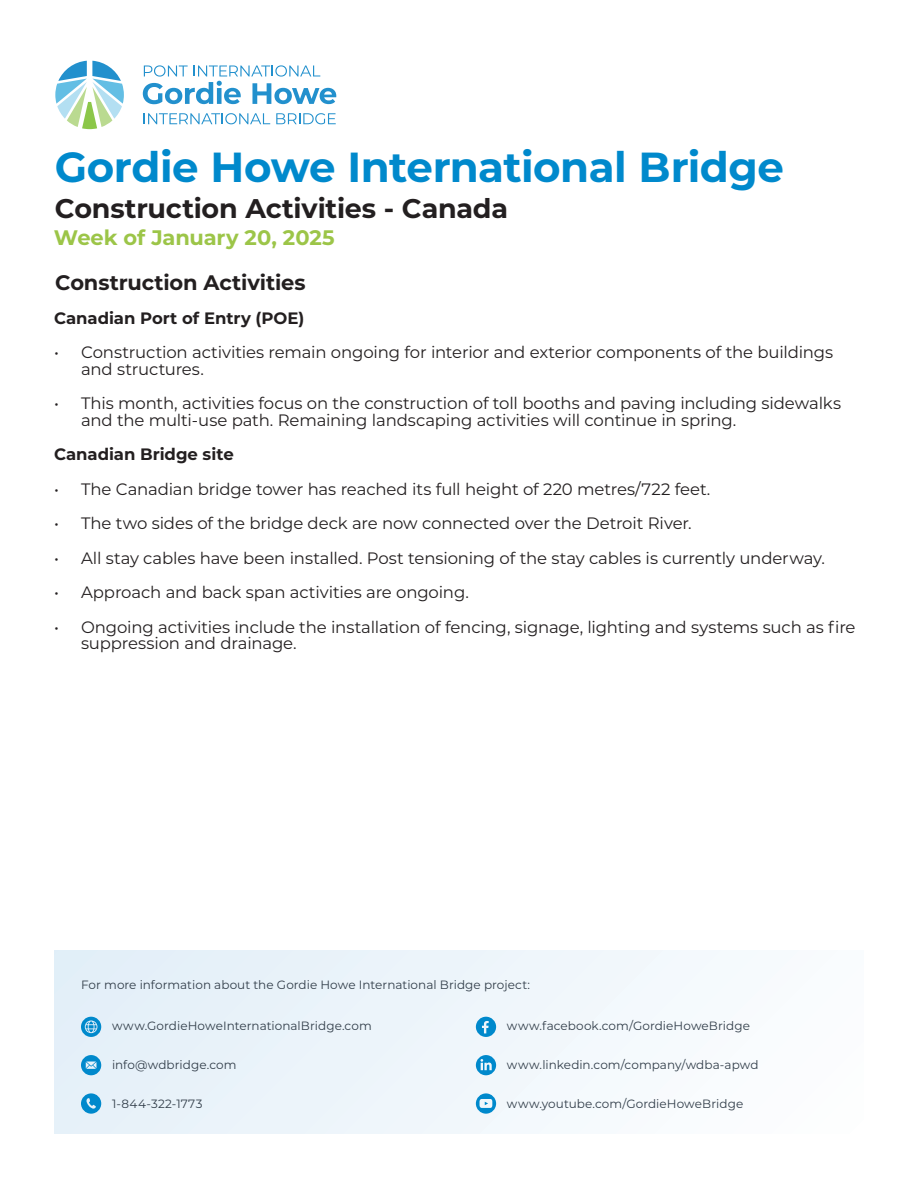
<style>
.page{position:relative;width:918px;height:1188px;background:#fff}
.page>*{position:absolute;margin:0;border:0;box-sizing:border-box;transform-origin:0 0}
.t1{font:700 42px "Montserrat";letter-spacing:-.015em;color:#0089cc}
.Body{font:700 27px "Montserrat";letter-spacing:-.005em;color:#231f20}
.Body-2{font:700 21px "Montserrat";letter-spacing:-.005em;color:#231f20}
.Body-3{font:700 21px "Montserrat";letter-spacing:-.005em;color:#9cc548}
.Body-4{font:16.5px/16.5px "Montserrat";letter-spacing:-.01em;color:#231f20}
.Body-5{font:700 16.5px "Montserrat";letter-spacing:-.005em;color:#231f20}
.Contact_Info{font:12px "Montserrat";letter-spacing:.005em;color:#323e4a}
.Contact_Info-2{font:12px "Montserrat";letter-spacing:.03em;color:#323e4a}
</style>
<div class="page">
<div style="left:54px;top:950px;width:810px;height:184px;background:#eff6fb"></div>
<svg style="left:81px;top:1017px;width:20px;height:20px"></svg>
<svg style="left:81px;top:1093px;width:20px;height:21px"></svg>
<svg style="left:476px;top:1055px;width:20px;height:20px"></svg>
<svg style="left:476px;top:1017px;width:20px;height:20px"></svg>
<svg style="left:476px;top:1093px;width:20px;height:21px"></svg>
<svg style="left:81px;top:1055px;width:20px;height:20px"></svg>
<svg style="left:144px;top:113px;width:126px;height:11px"></svg>
<svg style="left:276px;top:113px;width:60px;height:11px"></svg>
<svg style="left:143px;top:65px;width:193px;height:39px"></svg>
<svg style="left:55px;top:61px;width:69px;height:68px"></svg>
<h1 class="t1" style="left:55px;top:137px;width:731px">Gordie Howe International Bridge</h1>
<p class="Body" style="left:55px;top:189px;width:455px">Construction Activities - Canada</p>
<p class="Body-3" style="left:54px;top:223px;width:282px">Week of January 20, 2025</p>
<p class="Body-2" style="left:55px;top:268px;width:252px">Construction Activities</p>
<p class="Body-5" style="left:54px;top:306px;width:252px">Canadian Port of Entry (POE)</p>
<p class="Body-4" style="left:81px;top:344px;width:754px;text-indent:-27px">• Construction activities remain ongoing for interior and exterior components of the buildings and structures.</p>
<p class="Body-4" style="left:81px;top:395px;width:762px;text-indent:-27px">• This month, activities focus on the construction of toll booths and paving including sidewalks and the multi-use path. Remaining landscaping activities will continue in spring.</p>
<p class="Body-5" style="left:54px;top:443px;width:181px">Canadian Bridge site</p>
<p class="Body-4" style="left:54px;top:480px;width:658px">• The Canadian bridge tower has reached its full height of 220 metres/722 feet.</p>
<p class="Body-4" style="left:54px;top:515px;width:639px">• The two sides of the bridge deck are now connected over the Detroit River.</p>
<p class="Body-4" style="left:54px;top:549px;width:772px">• All stay cables have been installed. Post tensioning of the stay cables is currently underway.</p>
<p class="Body-4" style="left:54px;top:584px;width:416px">• Approach and back span activities are ongoing.</p>
<p class="Body-4" style="left:81px;top:618px;width:776px;text-indent:-27px">• Ongoing activities include the installation of fencing, signage, lighting and systems such as fire suppression and drainage.</p>
<p class="Contact_Info" style="left:81px;top:977px;width:451px">For more information about the Gordie Howe International Bridge project:</p>
<p class="Contact_Info" style="left:112px;top:1018px;width:261px">www.GordieHoweInternationalBridge.com</p>
<p class="Contact_Info" style="left:112px;top:1057px;width:126px">info@wdbridge.com</p>
<p class="Contact_Info-2" style="left:112px;top:1096px;width:92px">1-844-322-1773</p>
<p class="Contact_Info" style="left:507px;top:1018px;width:245px">www.facebook.com/GordieHoweBridge</p>
<p class="Contact_Info" style="left:507px;top:1057px;width:253px">www.linkedin.com/company/wdba-apwd</p>
<p class="Contact_Info" style="left:507px;top:1096px;width:238px">www.youtube.com/GordieHoweBridge</p>
</div>
